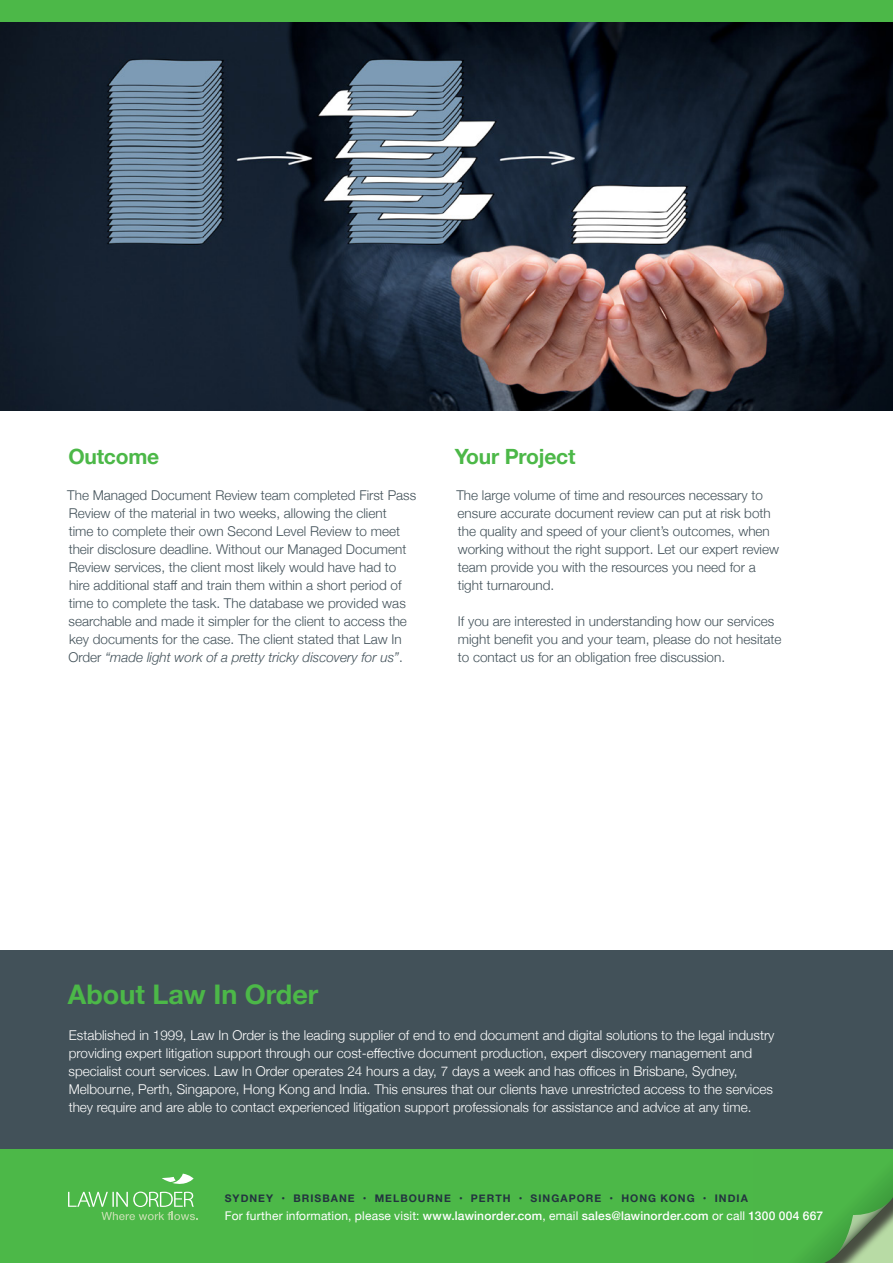
<style>
.page{position:relative;width:893px;height:1263px;background:#fff}
.page>*{position:absolute;margin:0;border:0;box-sizing:border-box;transform-origin:0 0}
.t1{font:700 27px "Helvetica Neue";color:#4cb848}
.t2{font:700 21px "Helvetica Neue";letter-spacing:-.01em;color:#4cb848}
.t3{font:300 13.5px/18px "Helvetica Neue";color:#425159}
.t4{font:300 13.5px/18px "Helvetica Neue";color:#fff}
.t5{font:500 12px "Helvetica Neue";letter-spacing:.015em;color:#fff}
.t6{font:700 10.5px "Helvetica Neue";letter-spacing:.095em;color:#23333f}
.s1{font-style:italic}
.s2{font-weight:400}
</style>
<div class="page">
<div style="left:0;top:1148px;width:893px;height:115px;background:#4cb848"></div>
<svg style="left:753px;top:1148px;width:140px;height:115px"></svg>
<svg style="left:68px;top:1173px;width:130px;height:47px"></svg>
<div style="left:0;top:950px;width:893px;height:198px;background:#425159"></div>
<img style="left:0;top:21px;width:893px;height:389px">
<div style="left:0;top:0;width:893px;height:21px;background:#4cb848"></div>
<p class="t2" style="left:68px;top:440px;width:92px">Outcome</p>
<p class="t2" style="left:455px;top:440px;width:122px">Your Project</p>
<p class="t3" style="left:67px;top:485px;width:350px">The Managed Document Review team completed First Pass Review of the material in two weeks, allowing the client<br>time to complete their own Second Level Review to meet their disclosure deadline. Without our Managed Document Review services, the client most likely would have had to hire additional staff and train them within a short period of time to complete the task. The database we provided was searchable and made it simpler for the client to access the key documents for the case. The client stated that Law In Order <span class="s1">“made light work of a pretty tricky discovery for us”</span>.</p>
<p class="t3" style="left:456px;top:485px;width:324px">The large volume of time and resources necessary to ensure accurate document review can put at risk both the quality and speed of your client’s outcomes, when working without the right support. Let our expert review team provide you with the resources you need for a tight turnaround.</p>
<p class="t3" style="left:458px;top:611px;width:325px">If you are interested in understanding how our services might benefit you and your team, please do not hesitate to contact us for an obligation free discussion.</p>
<p class="t1" style="left:68px;top:973px;width:252px">About Law In Order</p>
<p class="t4" style="left:69px;top:1025px;width:707px">Established in 1999, Law In Order is the leading supplier of end to end document and digital solutions to the legal industry providing expert litigation support through our cost-effective document production, expert discovery management and specialist court services. Law In Order operates 24 hours a day, 7 days a week and has offices in Brisbane, Sydney, Melbourne, Perth, Singapore, Hong Kong and India. This ensures that our clients have unrestricted access to the services they require and are able to contact experienced litigation support professionals for assistance and advice at any time.</p>
<p class="t6" style="left:225px;top:1190px;width:524px">SYDNEY • BRISBANE • MELBOURNE • PERTH • SINGAPORE • HONG KONG • INDIA</p>
<p class="t5" style="left:225px;top:1206px;width:600px"><span class="s2">For further information, please visit:</span> www.lawinorder.com<span class="s2">, email</span> sales@lawinorder.com <span class="s2">or call</span> 1300 004 667</p>
</div>
